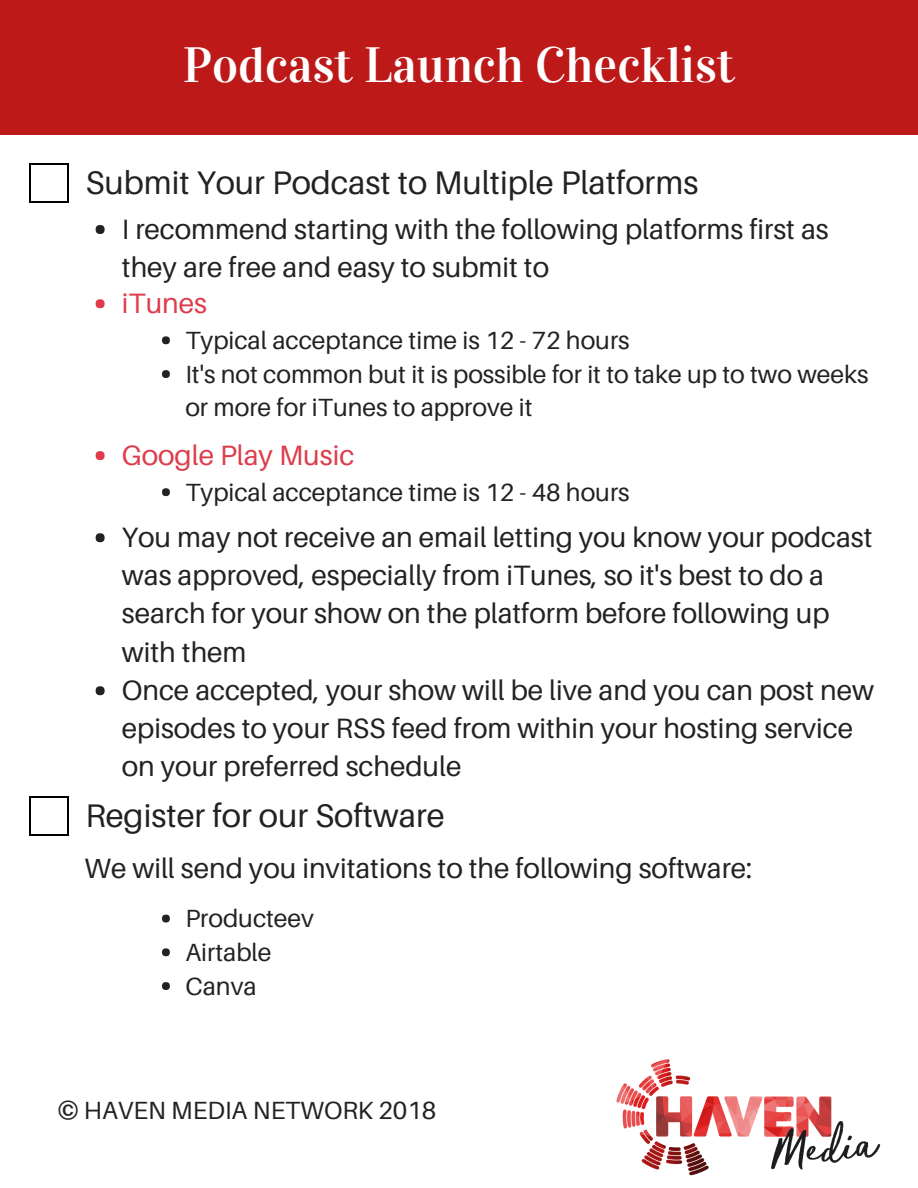
<style>
.page{position:relative;width:918px;height:1188px;background:#fff}
.page>*{position:absolute;margin:0;border:0;box-sizing:border-box;transform-origin:0 0}
.t1{font:49.8px "Vidaloka";color:#fff}
.t2{font:32.7px "Aileron";color:#222}
.t3{font:28.05px/38.2px "Aileron";color:#222}
.t4{font:28.05px "Aileron";color:#de3c4b}
.t5{font:24.9px/33.8px "Aileron";color:#222}
</style>
<div class="page">
<img style="left:616px;top:1059px;width:265px;height:117px">
<hr style="left:29px;top:164px;width:1px;height:37px;background:#000">
<hr style="left:67px;top:164px;width:2px;height:37px;background:#000">
<hr style="left:30px;top:201px;width:37px;height:1px;background:#000">
<hr style="left:30px;top:163px;width:37px;height:1px;background:#000">
<div style="left:96px;top:225px;width:9px;height:9px;background:#222;border-radius:50%"></div>
<div style="left:162px;top:336px;width:8px;height:8px;background:#222;border-radius:50%"></div>
<div style="left:162px;top:370px;width:8px;height:8px;background:#222;border-radius:50%"></div>
<div style="left:96px;top:451px;width:9px;height:9px;background:#de3c4b;border-radius:50%"></div>
<div style="left:162px;top:488px;width:8px;height:8px;background:#222;border-radius:50%"></div>
<div style="left:96px;top:533px;width:9px;height:9px;background:#222;border-radius:50%"></div>
<div style="left:96px;top:686px;width:9px;height:9px;background:#222;border-radius:50%"></div>
<div style="left:96px;top:299px;width:9px;height:9px;background:#de3c4b;border-radius:50%"></div>
<div style="left:0;top:0;width:918px;height:135px;background:#be1919"></div>
<hr style="left:29px;top:798px;width:1px;height:37px;background:#000">
<hr style="left:67px;top:798px;width:2px;height:37px;background:#000">
<hr style="left:30px;top:835px;width:37px;height:1px;background:#000">
<hr style="left:30px;top:797px;width:37px;height:1px;background:#000">
<div style="left:162px;top:915px;width:8px;height:7px;background:#222;border-radius:50%"></div>
<div style="left:162px;top:948px;width:8px;height:8px;background:#222;border-radius:50%"></div>
<div style="left:162px;top:982px;width:8px;height:8px;background:#222;border-radius:50%"></div>
<h1 class="t1" style="left:183px;top:35px;width:554px">Podcast Launch Checklist</h1>
<p class="t2" style="left:86px;top:162px;width:614px">Submit Your Podcast to Multiple Platforms</p>
<p class="t3" style="left:122px;top:209px;width:708px">I recommend starting with the following platforms first as they are free and easy to submit to</p>
<p class="t4" style="left:122px;top:286px;width:87px">iTunes</p>
<p class="t5" style="left:185px;top:323px;width:685px">Typical acceptance time is 12 - 72 hours<br>It's not common but it is possible for it to take up to two weeks or more for iTunes to approve it</p>
<p class="t4" style="left:122px;top:437px;width:234px">Google Play Music</p>
<p class="t5" style="left:185px;top:475px;width:446px">Typical acceptance time is 12 - 48 hours</p>
<p class="t3" style="left:122px;top:517px;width:754px">You may not receive an email letting you know your podcast was approved, especially from iTunes, so it's best to do a search for your show on the platform before following up with them<br>Once accepted, your show will be live and you can post new episodes to your RSS feed from within your hosting service on your preferred schedule</p>
<p class="t2" style="left:86px;top:795px;width:361px">Register for our Software</p>
<p class="t3" style="left:84px;top:848px;width:670px">We will send you invitations to the following software:</p>
<p class="t5" style="left:185px;top:901px;width:130px">Producteev<br>Airtable<br>Canva</p>
<p class="t5" style="left:58px;top:1093px;width:380px">© HAVEN MEDIA NETWORK 2018</p>
</div>
